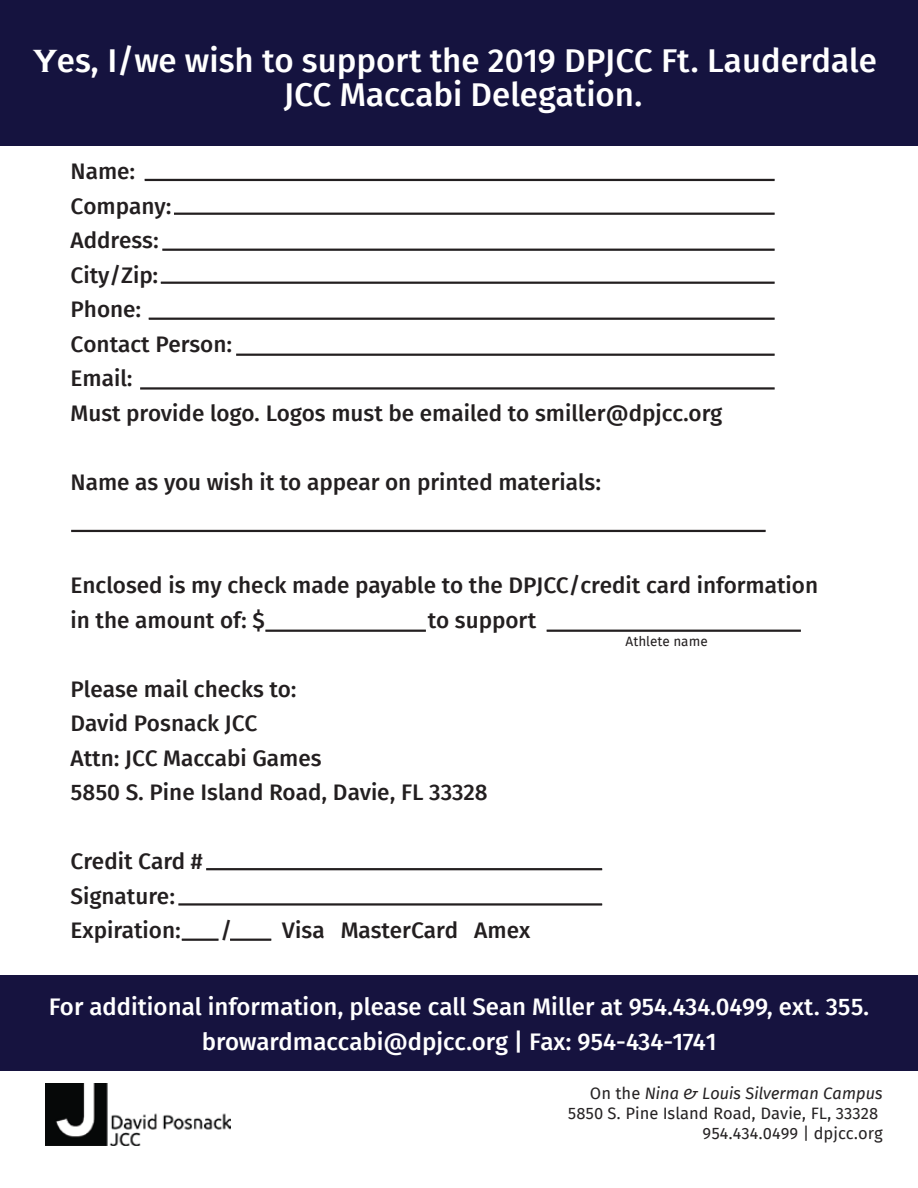
<style>
.page{position:relative;width:918px;height:1188px;background:#fff}
.page>*{position:absolute;margin:0;border:0;box-sizing:border-box;transform-origin:0 0}
.t1{font:500 33px/34.5px "Fira Sans";color:#fff;text-align:center}
.t2{font:500 24px/34.5px "Fira Sans";color:#fff;text-align:center}
.t3{font:500 22.5px/34.5px "Fira Sans";color:#231f20}
.t4{font:16.5px/19.8px "Fira Sans";color:#262324;text-align:right}
.t5{font:13.5px "Fira Sans";color:#231f20}
.s1{font-family:"Copperplate Gothic";font-weight:700}
.s2{font-style:italic}
</style>
<div class="page">
<div style="left:0;top:975px;width:918px;height:96px;background:#16133f"></div>
<div style="left:0;top:0;width:918px;height:146px;background:#15133f"></div>
<img style="left:45px;top:1083px;width:185px;height:62px">
<hr style="left:145px;top:179px;width:630px;height:2px;background:#231f20">
<hr style="left:174px;top:213px;width:601px;height:2px;background:#231f20">
<hr style="left:162px;top:249px;width:613px;height:2px;background:#231f20">
<hr style="left:161px;top:282px;width:614px;height:2px;background:#231f20">
<hr style="left:149px;top:318px;width:626px;height:2px;background:#231f20">
<hr style="left:236px;top:354px;width:539px;height:2px;background:#231f20">
<hr style="left:140px;top:387px;width:635px;height:3px;background:#231f20">
<hr style="left:71px;top:530px;width:695px;height:2px;background:#231f20">
<hr style="left:265px;top:630px;width:161px;height:2px;background:#231f20">
<hr style="left:547px;top:630px;width:254px;height:2px;background:#231f20">
<hr style="left:206px;top:868px;width:396px;height:2px;background:#231f20">
<hr style="left:178px;top:903px;width:424px;height:3px;background:#231f20">
<hr style="left:182px;top:939px;width:37px;height:2px;background:#231f20">
<hr style="left:230px;top:939px;width:41px;height:2px;background:#231f20">
<h1 class="t1" style="left:33px;top:46px;width:845px"><span class="s1">Y</span>es, I/we wish to support the 2019 DPJCC Ft. Lauderdale<br>JCC Maccabi Delegation.</h1>
<p class="t3" style="left:71px;top:156px;width:653px">Name:<br>Company:<br>Address:<br>City/Zip:<br>Phone:<br>Contact Person:<br>Email:<br>Must provide logo. Logos must be emailed to smiller@dpjcc.org</p>
<p class="t3" style="left:71px;top:466px;width:532px">Name as you wish it to appear on printed materials:</p>
<p class="t3" style="left:71px;top:570px;width:749px">Enclosed is my check made payable to the DPJCC/credit card information in the amount of: $</p>
<p class="t3" style="left:428px;top:604px;width:110px">to support</p>
<p class="t3" style="left:71px;top:673px;width:419px">Please mail checks to:<br>David Posnack JCC<br>Attn: JCC Maccabi Games<br>5850 S. Pine Island Road, Davie, FL 33328</p>
<p class="t3" style="left:71px;top:846px;width:134px">Credit Card #<br>Signature:<br>Expiration:</p>
<p class="t3" style="left:220px;top:915px;width:13px">/</p>
<p class="t3" style="left:282px;top:915px;width:250px">Visa MasterCard Amex</p>
<p class="t5" style="left:626px;top:632px;width:84px">Athlete name</p>
<p class="t2" style="left:49px;top:992px;width:822px">For additional information, please call Sean Miller at 954.434.0499, ext. 355. browardmaccabi@dpjcc.org | Fax: 954-434-1741</p>
<p class="t4" style="left:568px;top:1085px;width:316px">On the <span class="s2">Nina &amp; Louis Silverman Campus<br></span>5850 S. Pine Island Road, Davie, FL, 33328<br>954.434.0499 | dpjcc.org</p>
</div>
